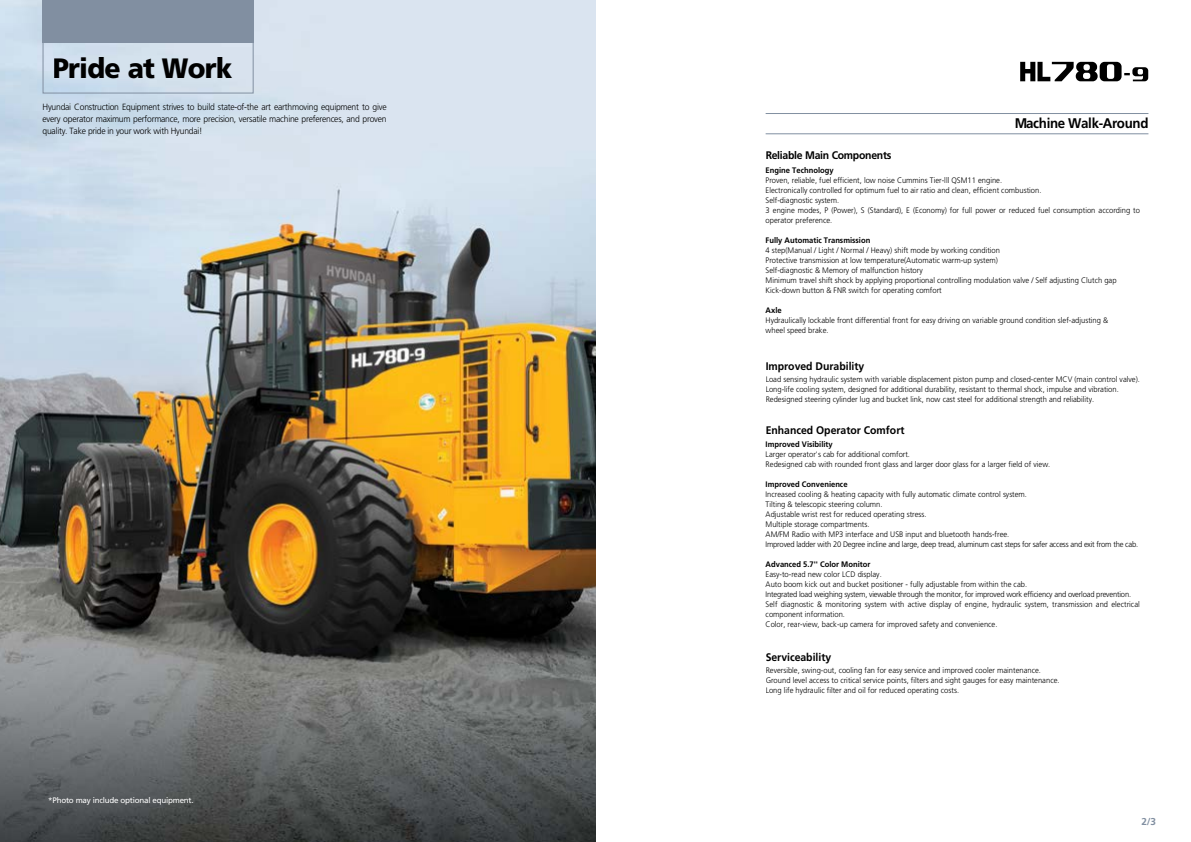
<style>
.page{position:relative;width:1191px;height:842px;background:#fff}
.page>*{position:absolute;margin:0;border:0;box-sizing:border-box;transform-origin:0 0}
.t1{font:900 28px "Frutiger";letter-spacing:-.025em;color:#000;scale:.95 1}
.t2{font:700 14px "Frutiger";letter-spacing:-.025em;color:#000;scale:.95 1}
.t3{font:700 11px "Frutiger";color:#000;scale:.95 1}
.t4{font:700 11px "Frutiger";letter-spacing:-.025em;color:#000;scale:.95 1}
.t5{font:700 10px "Frutiger";color:#818fa1}
.t6{font:300 9px/12px "Frutiger";letter-spacing:-.025em;color:#000;text-align:justify;scale:.95 1}
.t7{font:300 8px/10px "Frutiger";color:#000;scale:.95 1}
.t8{font:700 8px "Frutiger";color:#000;scale:.95 1}
.t9{font:8px "Frutiger";letter-spacing:-.025em;color:#fff}
</style>
<div class="page">
<img style="left:0;top:0;width:595px;height:842px">
<svg style="left:43px;top:43px;width:211px;height:51px"></svg>
<div style="left:43px;top:0;width:211px;height:43px;background:#818fa1"></div>
<hr style="left:765px;top:134px;width:383px;height:1px;background:#818fa1">
<hr style="left:765px;top:113px;width:383px;height:1px;background:#818fa1">
<svg style="left:1020px;top:62px;width:128px;height:19px"></svg>
<h1 class="t1" style="left:53px;top:51px;width:191px">Pride at Work</h1>
<p class="t6" style="left:43px;top:101px;width:364px">Hyundai Construction Equipment strives to build state-of-the art earthmoving equipment to give every operator maximum performance, more precision, versatile machine preferences, and proven quality. Take pride in your work with Hyundai!</p>
<p class="t9" style="left:48px;top:795px;width:147px">*Photo may include optional equipment.</p>
<h3 class="t4" style="left:765px;top:149px;width:134px">Reliable Main Components</h3>
<h2 class="t2" style="left:1014px;top:115px;width:143px">Machine Walk-Around</h2>
<p class="t8" style="left:765px;top:165px;width:73px">Engine Technology</p>
<p class="t7" style="left:765px;top:175px;width:395px">Proven, reliable, fuel efficient, low noise Cummins Tier-lll QSM11 engine.<br>Electronically controlled for optimum fuel to air ratio and clean, efficient combustion.<br>Self-diagnostic system.<br>3 engine modes, P (Power), S (Standard), E (Economy) for full power or reduced fuel consumption according to operator preference.</p>
<p class="t8" style="left:765px;top:235px;width:112px">Fully Automatic Transmission</p>
<p class="t7" style="left:765px;top:245px;width:371px">4 step(Manual / Light / Normal / Heavy) shift mode by working condition<br>Protective transmission at low temperature(Automatic warm-up system)<br>Self-diagnostic &amp; Memory of malfunction history<br>Minimum travel shift shock by applying proportional controlling modulation valve / Self adjusting Clutch gap Kick-down button &amp; FNR switch for operating comfort</p>
<p class="t8" style="left:765px;top:305px;width:18px">Axle</p>
<p class="t7" style="left:765px;top:315px;width:362px">Hydraulically lockable front differential front for easy driving on variable ground condition slef-adjusting &amp; wheel speed brake.</p>
<h3 class="t3" style="left:765px;top:359px;width:105px">Improved Durability</h3>
<p class="t7" style="left:765px;top:374px;width:395px">Load sensing hydraulic system with variable displacement piston pump and closed-center MCV (main control valve).<br>Long-life cooling system, designed for additional durability, resistant to thermal shock, impulse and vibration.<br>Redesigned steering cylinder lug and bucket link, now cast steel for additional strength and reliability.</p>
<h3 class="t3" style="left:765px;top:424px;width:148px">Enhanced Operator Comfort</h3>
<p class="t8" style="left:765px;top:440px;width:72px">Improved Visibility</p>
<p class="t7" style="left:765px;top:450px;width:301px">Larger operator's cab for additional comfort.<br>Redesigned cab with rounded front glass and larger door glass for a larger field of view.</p>
<p class="t8" style="left:765px;top:480px;width:88px">Improved Convenience</p>
<p class="t7" style="left:765px;top:490px;width:394px">Increased cooling &amp; heating capacity with fully automatic climate control system.<br>Tilting &amp; telescopic steering column.<br>Adjustable wrist rest for reduced operating stress.<br>Multiple storage compartments.<br>AM/FM Radio with MP3 interface and USB input and bluetooth hands-free.<br>Improved ladder with 20 Degree incline and large, deep tread, aluminum cast steps for safer access and exit from the cab.</p>
<p class="t8" style="left:765px;top:560px;width:112px">Advanced 5.7'' Color Monitor</p>
<p class="t7" style="left:765px;top:570px;width:395px">Easy-to-read new color LCD display.<br>Auto boom kick out and bucket positioner - fully adjustable from within the cab.<br>Integrated load weighing system, viewable through the monitor, for improved work efficiency and overload prevention.<br>Self diagnostic &amp; monitoring system with active display of engine, hydraulic system, transmission and electrical component information.<br>Color, rear-view, back-up camera for improved safety and convenience.</p>
<h3 class="t3" style="left:765px;top:650px;width:71px">Serviceability</h3>
<p class="t7" style="left:765px;top:665px;width:311px">Reversible, swing-out, cooling fan for easy service and improved cooler maintenance.<br>Ground level access to critical service points, filters and sight gauges for easy maintenance.<br>Long life hydraulic filter and oil for reduced operating costs.</p>
<p class="t5" style="left:1141px;top:816px;width:16px">2/3</p>
</div>
